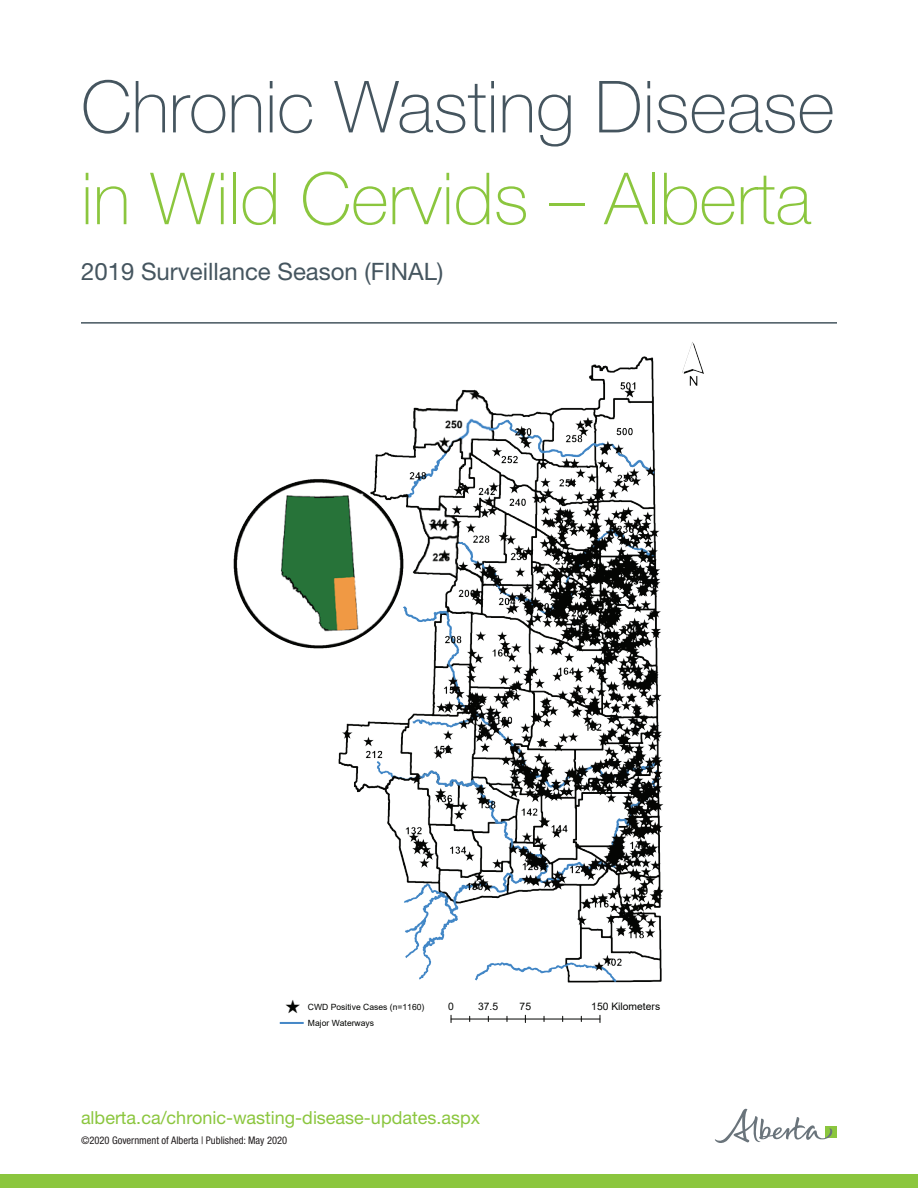
<style>
.page{position:relative;width:918px;height:1188px;background:#fff}
.page>*{position:absolute;margin:0;border:0;box-sizing:border-box;transform-origin:0 0}
.t1{font:100 72px "Helvetica Neue LT Std";color:#45555f}
.t2{font:100 72px "Helvetica Neue LT Std";color:#8bc63e}
.t3{font:24px "Helvetica Neue LT Std";color:#45555f}
.t4{font:18px "Helvetica Neue LT Std";color:#8bc63e}
.t5{font:condensed 10.5px "Helvetica Neue LT Std";color:#231f20}
.t6{font:10.35px "Arial";color:#040503}
.t7{font:8.55px/16.4px "Arial";color:#040503}
</style>
<div class="page">
<div style="left:826px;top:1126px;width:11px;height:11px;background:#8bc63e"></div>
<svg style="left:715px;top:1109px;width:117px;height:34px"></svg>
<div style="left:0;top:1174px;width:918px;height:14px;background:#8bc63e"></div>
<hr style="left:280px;top:1022px;width:24px;height:2px;background:#4688c7">
<hr style="left:451px;top:1019px;width:149px;height:1px;background:#040503">
<img style="left:233px;top:342px;width:471px;height:641px">
<hr style="left:81px;top:322px;width:756px;height:2px;background:#45555f">
<h1 class="t1" style="left:81px;top:66px;width:755px">Chronic Wasting Disease</h1>
<h1 class="t2" style="left:81px;top:157px;width:732px">in Wild Cervids – Alberta</h1>
<h2 class="t3" style="left:81px;top:257px;width:364px">2019 Surveillance Season (FINAL)</h2>
<p class="t7" style="left:308px;top:999px;width:118px;text-indent:-23px">★ CWD Positive Cases (n=1160)<br>Major Waterways</p>
<p class="t6" style="left:448px;top:999px;width:7px">0</p>
<p class="t6" style="left:478px;top:999px;width:22px">37.5</p>
<p class="t6" style="left:520px;top:999px;width:13px">75</p>
<p class="t6" style="left:591px;top:999px;width:70px">150 Kilometers</p>
<p class="t4" style="left:81px;top:1107px;width:401px">alberta.ca/chronic-wasting-disease-updates.aspx</p>
<p class="t5" style="left:81px;top:1134px;width:208px">©2020 Government of Alberta | Published: May 2020</p>
</div>
